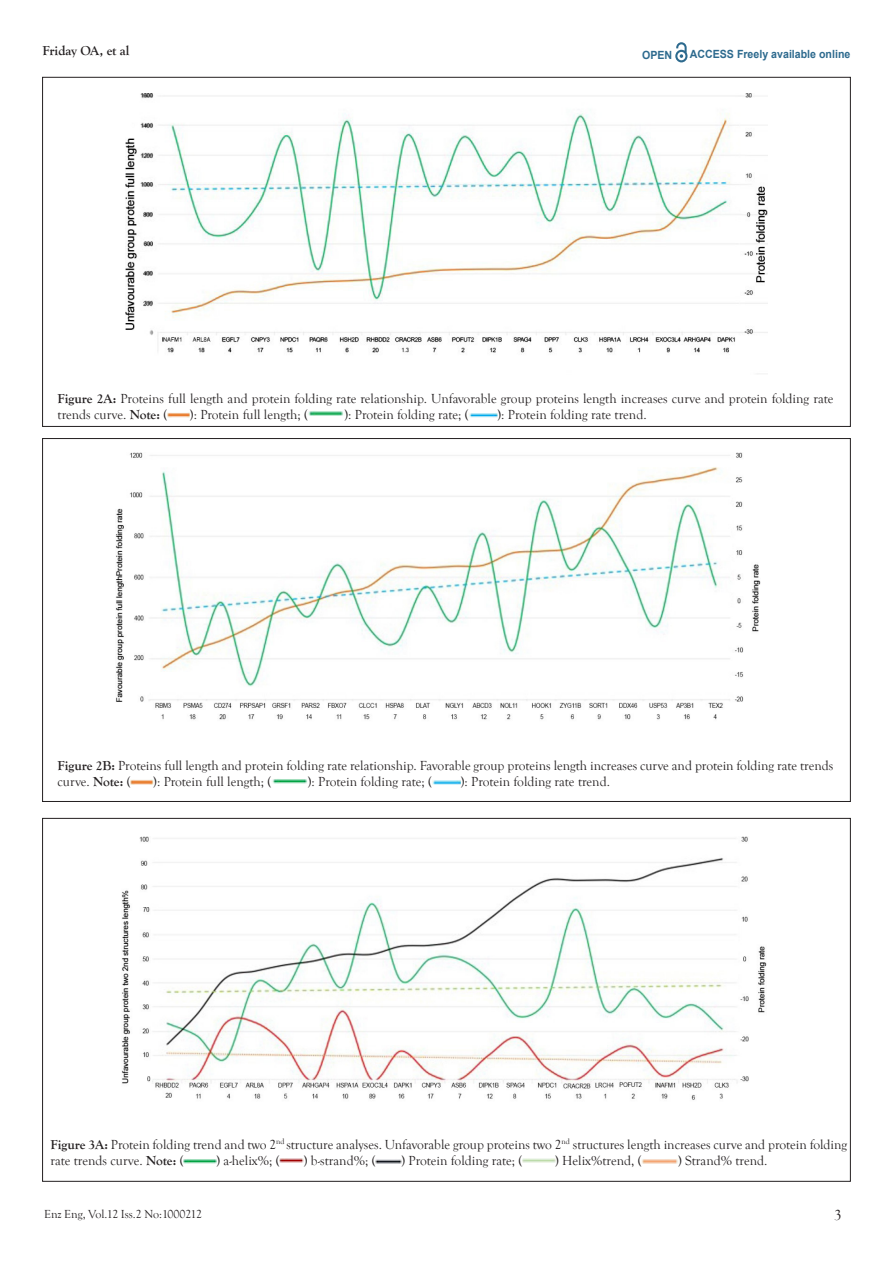
<style>
.page{position:relative;width:893px;height:1263px;background:#fff}
.page>*{position:absolute;margin:0;border:0;box-sizing:border-box;transform-origin:0 0}
.t1{font:15px "Goudy Old Style T";color:#231f20}
.t2{font:13.5px/16.2px "Goudy Old Style T";color:#231f20}
.t3{font:700 13.5px "Goudy Old Style T";letter-spacing:-.005em;color:#231f20}
.t4{font:12px "Goudy Old Style T";color:#231f20}
.t5{font:700 11.25px "Arial";color:#2d6a8e;scale:.94 1}
.s1{font-weight:700}
</style>
<div class="page">
<svg style="left:675px;top:43px;width:12px;height:19px"></svg>
<img style="left:126px;top:93px;width:641px;height:260px">
<img style="left:167px;top:412px;width:23px;height:5px">
<img style="left:308px;top:411px;width:36px;height:5px">
<img style="left:469px;top:413px;width:28px;height:4px">
<img style="left:130px;top:780px;width:23px;height:5px">
<img style="left:272px;top:779px;width:36px;height:4px">
<img style="left:432px;top:780px;width:29px;height:5px">
<img style="left:115px;top:453px;width:645px;height:267px">
<img style="left:121px;top:836px;width:645px;height:264px">
<img style="left:183px;top:1159px;width:33px;height:5px">
<img style="left:280px;top:1159px;width:24px;height:3px">
<img style="left:375px;top:1159px;width:26px;height:5px">
<img style="left:522px;top:1159px;width:33px;height:3px">
<img style="left:642px;top:1159px;width:36px;height:5px">
<p class="t3" style="left:43px;top:43px;width:88px">Friday OA, et al</p>
<p class="t5" style="left:642px;top:47px;width:34px">OPEN</p>
<p class="t5" style="left:690px;top:46px;width:172px">ACCESS Freely available online</p>
<p class="t2" style="left:58px;top:390px;width:777px"><span class="s1">Figure 2A:</span> Proteins full length and protein folding rate relationship. Unfavorable group proteins length increases curve and protein folding rate trends curve. <span class="s1">Note:</span> (</p>
<p class="t2" style="left:190px;top:406px;width:120px">): Protein full length; (</p>
<p class="t2" style="left:344px;top:406px;width:126px">): Protein folding rate; (</p>
<p class="t2" style="left:497px;top:406px;width:151px">): Protein folding rate trend.</p>
<p class="t2" style="left:58px;top:758px;width:777px"><span class="s1">Figure 2B:</span> Proteins full length and protein folding rate relationship. Favorable group proteins length increases curve and protein folding rate trends curve. <span class="s1">Note:</span> (</p>
<p class="t2" style="left:153px;top:774px;width:120px">): Protein full length; (</p>
<p class="t2" style="left:308px;top:774px;width:126px">): Protein folding rate; (</p>
<p class="t2" style="left:461px;top:774px;width:151px">): Protein folding rate trend.</p>
<p class="t2" style="left:50px;top:1137px;width:798px"><span class="s1">Figure 3A:</span> Protein folding trend and two 2<sup>nd</sup> structure analyses. Unfavorable group proteins two 2<sup>nd</sup> structures length increases curve and protein folding rate trends curve. <span class="s1">Note:</span> (</p>
<p class="t2" style="left:216px;top:1153px;width:65px">) a-helix%; (</p>
<p class="t2" style="left:304px;top:1153px;width:73px">) b-strand%; (</p>
<p class="t2" style="left:401px;top:1153px;width:122px">) Protein folding rate; (</p>
<p class="t2" style="left:555px;top:1153px;width:88px">) Helix%trend, (</p>
<p class="t2" style="left:678px;top:1153px;width:91px">) Strand% trend.</p>
<p class="t4" style="left:44px;top:1207px;width:160px">Enz Eng, Vol.12 Iss.2 No:1000212</p>
<p class="t1" style="left:834px;top:1207px;width:9px">3</p>
</div>
